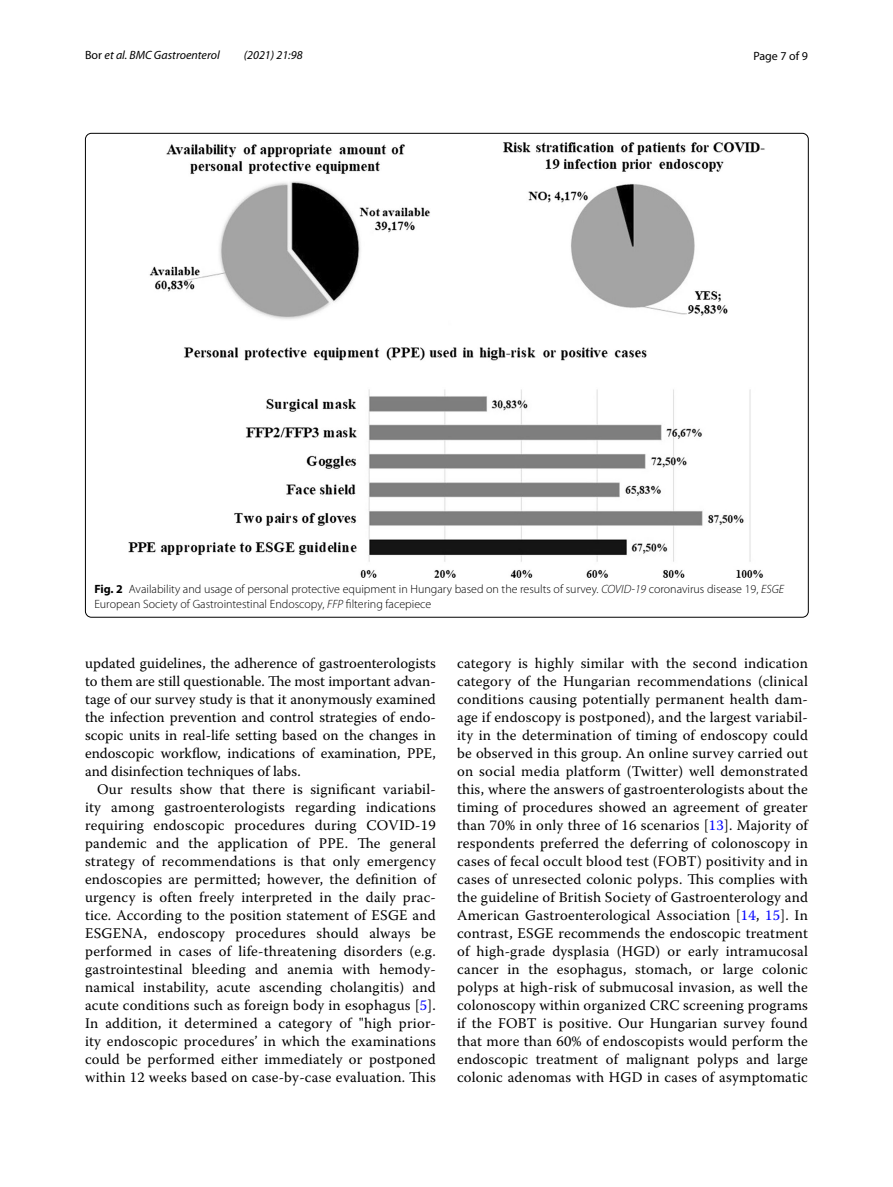
<style>
.page{position:relative;width:893px;height:1187px;background:#fff}
.page>*{position:absolute;margin:0;border:0;box-sizing:border-box;transform-origin:0 0}
.t1{font:14.7px/18px "Warnock Pro";letter-spacing:.015em;color:#000;text-align:justify}
.t2{font:300 12px/15px "Myriad Pro";color:#000}
.t3{font:italic 12px "Myriad Pro";color:#000}
.t4{font:12px "Myriad Pro";color:#000}
.s1{font-style:normal}
.s2{font-weight:700}
.s3{font-style:italic}
.s4{color:#00f}
</style>
<div class="page">
<img style="left:128px;top:142px;width:637px;height:435px">
<p class="t3" style="left:85px;top:48px;width:136px"><span class="s1">Bor</span> et al. BMC Gastroenterol</p>
<p class="t3" style="left:244px;top:48px;width:60px">(2021) 21:98</p>
<p class="t4" style="left:753px;top:48px;width:56px">Page 7 of 9</p>
<p class="t2" style="left:94px;top:581px;width:691px"><span class="s2">Fig. 2</span> Availability and usage of personal protective equipment in Hungary based on the results of survey. <span class="s3">COVID-19</span> coronavirus disease 19, <span class="s3">ESGE<br></span>European Society of Gastrointestinal Endoscopy, <span class="s3">FFP</span> filtering facepiece</p>
<p class="t1" style="left:85px;top:654px;width:352px">updated guidelines, the adherence of gastroenterologists to them are still questionable. The most important advan&shy;tage of our survey study is that it anonymously examined the infection prevention and control strategies of endo&shy;scopic units in real-life setting based on the changes in endoscopic workflow, indications of examination, PPE, and disinfection techniques of labs.</p>
<p class="t1" style="left:85px;top:780px;width:352px;text-indent:12px">Our results show that there is significant variabil&shy;ity among gastroenterologists regarding indications requiring endoscopic procedures during COVID-19 pandemic and the application of PPE. The general strategy of recommendations is that only emergency endoscopies are permitted; however, the definition of urgency is often freely interpreted in the daily prac&shy;tice. According to the position statement of ESGE and ESGENA, endoscopy procedures should always be performed in cases of life-threatening disorders (e.g. gastrointestinal bleeding and anemia with hemody&shy;namical instability, acute ascending cholangitis) and acute conditions such as foreign body in esophagus [<span class="s4">5</span>].<br>In addition, it determined a category of "high prior&shy;ity endoscopic procedures’ in which the examinations could be performed either immediately or postponed within 12 weeks based on case-by-case evaluation. This</p>
<p class="t1" style="left:457px;top:654px;width:352px">category is highly similar with the second indication category of the Hungarian recommendations (clinical conditions causing potentially permanent health dam&shy;age if endoscopy is postponed), and the largest variabil&shy;ity in the determination of timing of endoscopy could be observed in this group. An online survey carried out on social media platform (Twitter) well demonstrated this, where the answers of gastroenterologists about the timing of procedures showed an agreement of greater than 70% in only three of 16 scenarios [<span class="s4">13</span>]. Majority of respondents preferred the deferring of colonoscopy in cases of fecal occult blood test (FOBT) positivity and in cases of unresected colonic polyps. This complies with the guideline of British Society of Gastroenterology and American Gastroenterological Association [<span class="s4">14</span>, <span class="s4">15</span>]. In contrast, ESGE recommends the endoscopic treatment of high-grade dysplasia (HGD) or early intramucosal cancer in the esophagus, stomach, or large colonic polyps at high-risk of submucosal invasion, as well the colonoscopy within organized CRC screening programs if the FOBT is positive. Our Hungarian survey found that more than 60% of endoscopists would perform the endoscopic treatment of malignant polyps and large colonic adenomas with HGD in cases of asymptomatic</p>
</div>
